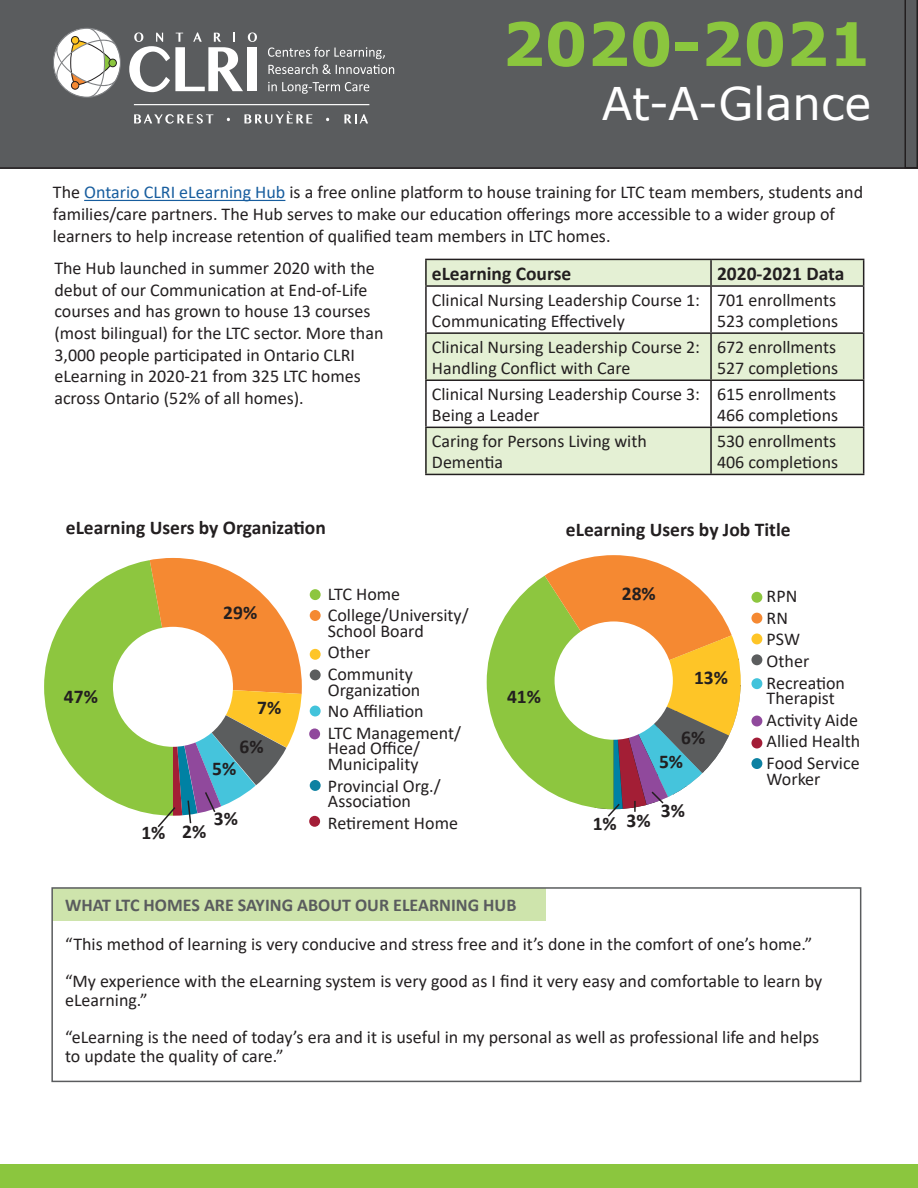
<style>
.page{position:relative;width:918px;height:1188px;background:#fff}
.page>*{position:absolute;margin:0;border:0;box-sizing:border-box;transform-origin:0 0}
.t1{font:700 60px "Verdana";color:#8bc63e}
.t2{font:45px "Verdana";color:#fff}
.t3{font:700 19.5px/38.7px "Calibri";color:#231f20}
.t4{font:18px/21.6px "Calibri";color:#231f20}
.t5{font:700 18px "Calibri";color:#5a5c5e}
.s1{color:#175d9e}
</style>
<div class="page">
<div style="left:0;top:0;width:918px;height:169px;background:#5a5c5e"></div>
<svg style="left:53px;top:28px;width:68px;height:70px"></svg>
<svg style="left:268px;top:47px;width:126px;height:27px;background:#787a7b"></svg>
<svg style="left:268px;top:82px;width:101px;height:12px"></svg>
<svg style="left:134px;top:114px;width:79px;height:10px"></svg>
<svg style="left:244px;top:111px;width:68px;height:13px"></svg>
<div style="left:52px;top:888px;width:494px;height:32px;background:#cee4ac"></div>
<div style="left:51px;top:887px;width:810px;height:195px;border:2px solid #5a5c5e"></div>
<svg style="left:344px;top:114px;width:24px;height:9px"></svg>
<hr style="left:134px;top:104px;width:235px;height:1px;background:#fff">
<svg style="left:129px;top:32px;width:128px;height:60px"></svg>
<div style="left:248px;top:47px;width:9px;height:44px;background:#fff"></div>
<div style="left:0;top:1164px;width:918px;height:24px;background:#8bc63e"></div>
<svg style="left:904px;top:0;width:14px;height:168px;background:#4d4e50"></svg>
<hr style="left:84px;top:200px;width:201px;height:1px;background:#175d9e">
<div style="left:426px;top:259px;width:285px;height:27px;background:#e4f0d4"></div>
<div style="left:711px;top:259px;width:153px;height:27px;background:#e4f0d4"></div>
<div style="left:426px;top:333px;width:285px;height:47px;background:#e4f0d4"></div>
<div style="left:711px;top:333px;width:153px;height:47px;background:#e4f0d4"></div>
<div style="left:426px;top:427px;width:285px;height:47px;background:#e4f0d4"></div>
<div style="left:711px;top:427px;width:153px;height:47px;background:#e4f0d4"></div>
<hr style="left:425px;top:259px;width:286px;height:1px;background:#231f20">
<hr style="left:425px;top:260px;width:2px;height:25px;background:#231f20">
<hr style="left:711px;top:259px;width:153px;height:1px;background:#231f20">
<hr style="left:710px;top:260px;width:2px;height:25px;background:#231f20">
<svg style="left:863px;top:260px;width:1px;height:25px"></svg>
<hr style="left:425px;top:285px;width:286px;height:2px;background:#231f20">
<hr style="left:425px;top:287px;width:2px;height:45px;background:#231f20">
<hr style="left:711px;top:285px;width:153px;height:2px;background:#231f20">
<hr style="left:710px;top:287px;width:2px;height:45px;background:#231f20">
<hr style="left:863px;top:287px;width:1px;height:45px;background:#231f20">
<hr style="left:425px;top:332px;width:286px;height:2px;background:#231f20">
<hr style="left:425px;top:334px;width:2px;height:45px;background:#231f20">
<hr style="left:711px;top:332px;width:153px;height:2px;background:#231f20">
<hr style="left:710px;top:334px;width:2px;height:45px;background:#231f20">
<hr style="left:863px;top:334px;width:1px;height:45px;background:#231f20">
<hr style="left:425px;top:379px;width:286px;height:2px;background:#231f20">
<hr style="left:425px;top:381px;width:2px;height:46px;background:#231f20">
<hr style="left:711px;top:379px;width:153px;height:2px;background:#231f20">
<hr style="left:710px;top:381px;width:2px;height:46px;background:#231f20">
<hr style="left:863px;top:381px;width:1px;height:46px;background:#231f20">
<hr style="left:425px;top:427px;width:286px;height:1px;background:#231f20">
<hr style="left:425px;top:428px;width:2px;height:46px;background:#231f20">
<hr style="left:711px;top:427px;width:153px;height:1px;background:#231f20">
<hr style="left:710px;top:428px;width:2px;height:46px;background:#231f20">
<hr style="left:863px;top:428px;width:1px;height:46px;background:#231f20">
<hr style="left:425px;top:474px;width:286px;height:1px;background:#231f20">
<hr style="left:711px;top:474px;width:153px;height:1px;background:#231f20">
<svg style="left:44px;top:558px;width:258px;height:270px"></svg>
<div style="left:310px;top:589px;width:11px;height:11px;background:#8dc63f;border-radius:50%"></div>
<div style="left:310px;top:610px;width:11px;height:11px;background:#f58932;border-radius:50%"></div>
<div style="left:310px;top:649px;width:11px;height:11px;background:#fec527;border-radius:50%"></div>
<div style="left:310px;top:669px;width:11px;height:11px;background:#5b5d5e;border-radius:50%"></div>
<div style="left:310px;top:706px;width:11px;height:10px;background:#42c3db;border-radius:50%"></div>
<div style="left:309px;top:728px;width:11px;height:11px;background:#90499c;border-radius:50%"></div>
<div style="left:309px;top:816px;width:11px;height:11px;background:#a31d37;border-radius:50%"></div>
<div style="left:310px;top:780px;width:11px;height:11px;background:#0c81a2;border-radius:50%"></div>
<div style="left:751px;top:592px;width:11px;height:11px;background:#8dc63f;border-radius:50%"></div>
<div style="left:751px;top:613px;width:11px;height:11px;background:#f58932;border-radius:50%"></div>
<div style="left:751px;top:634px;width:11px;height:10px;background:#fec527;border-radius:50%"></div>
<div style="left:751px;top:654px;width:11px;height:11px;background:#5b5d5e;border-radius:50%"></div>
<div style="left:751px;top:678px;width:11px;height:11px;background:#42c3db;border-radius:50%"></div>
<div style="left:751px;top:716px;width:11px;height:10px;background:#90499c;border-radius:50%"></div>
<div style="left:751px;top:738px;width:11px;height:10px;background:#a31d37;border-radius:50%"></div>
<div style="left:751px;top:758px;width:11px;height:11px;background:#0c81a2;border-radius:50%"></div>
<svg style="left:487px;top:555px;width:254px;height:262px"></svg>
<p class="t1" style="left:502px;top:2px;width:371px">2020-2021</p>
<p class="t2" style="left:602px;top:73px;width:271px">At-A-Glance</p>
<p class="t4" style="left:53px;top:181px;width:812px">The <span class="s1">Ontario CLRI eLearning Hub</span> is a free online platform to house training for LTC team members, students and families/care partners. The Hub serves to make our education offerings more accessible to a wider group of learners to help increase retention of qualified team members in LTC homes.</p>
<p class="t4" style="left:54px;top:257px;width:331px">The Hub launched in summer 2020 with the debut of our Communication at End-of-Life courses and has grown to house 13 courses (most bilingual) for the LTC sector. More than 3,000 people participated in Ontario CLRI eLearning in 2020-21 from 325 LTC homes across Ontario (52% of all homes).</p>
<p class="t3" style="left:432px;top:254px;width:141px">eLearning Course</p>
<p class="t3" style="left:717px;top:254px;width:129px">2020-2021 Data</p>
<p class="t4" style="left:432px;top:288px;width:270px">Clinical Nursing Leadership Course 1:<br>Communicating Effectively</p>
<p class="t4" style="left:717px;top:288px;width:123px">701 enrollments<br>523 completions</p>
<p class="t4" style="left:432px;top:335px;width:270px">Clinical Nursing Leadership Course 2:<br>Handling Conflict with Care</p>
<p class="t4" style="left:717px;top:335px;width:123px">672 enrollments<br>527 completions</p>
<p class="t4" style="left:432px;top:383px;width:270px">Clinical Nursing Leadership Course 3:<br>Being a Leader</p>
<p class="t4" style="left:717px;top:383px;width:123px">615 enrollments<br>466 completions</p>
<p class="t4" style="left:432px;top:430px;width:216px">Caring for Persons Living with<br>Dementia</p>
<p class="t4" style="left:717px;top:430px;width:123px">530 enrollments<br>406 completions</p>
<p class="t3" style="left:66px;top:508px;width:262px">eLearning Users by Organization</p>
<p class="t3" style="left:566px;top:510px;width:226px">eLearning Users by Job Title</p>
<p class="t3" style="left:64px;top:676px;width:35px">47%</p>
<p class="t3" style="left:223px;top:593px;width:35px">29%</p>
<p class="t3" style="left:240px;top:688px;width:43px;text-indent:18px">7%<br>6%</p>
<p class="t3" style="left:212px;top:749px;width:26px">5%</p>
<h3 class="t4" style="left:328px;top:582px;width:74px">LTC Home</h3>
<p class="t4" style="left:328px;top:607px;width:142px;line-height:15.6px">College/University/<br>School Board</p>
<p class="t4" style="left:328px;top:641px;width:87px">Other<br>Community</p>
<p class="t4" style="left:328px;top:678px;width:135px">Organization<br>No Affiliation<br>LTC Management/</p>
<p class="t4" style="left:328px;top:737px;width:94px">Head Office/</p>
<p class="t4" style="left:328px;top:753px;width:114px">Municipality<br>Provincial Org./</p>
<p class="t4" style="left:328px;top:790px;width:85px">Association</p>
<p class="t3" style="left:141px;top:812px;width:66px">1% 2%</p>
<p class="t3" style="left:214px;top:799px;width:26px">3%</p>
<p class="t4" style="left:328px;top:812px;width:132px">Retirement Home</p>
<p class="t3" style="left:507px;top:677px;width:35px">41%</p>
<p class="t3" style="left:622px;top:574px;width:35px">28%</p>
<p class="t4" style="left:767px;top:585px;width:80px">RPN<br>RN<br>PSW<br>Other<br>Recreation</p>
<p class="t4" style="left:767px;top:687px;width:95px">Therapist<br>Activity Aide<br>Allied Health<br>Food Service</p>
<p class="t4" style="left:767px;top:767px;width:55px">Worker</p>
<p class="t3" style="left:661px;top:791px;width:26px">3%</p>
<p class="t3" style="left:593px;top:802px;width:60px">1% 3%</p>
<p class="t3" style="left:694px;top:658px;width:35px">13%</p>
<p class="t3" style="left:659px;top:725px;width:48px;line-height:24.3px;text-indent:22px">6%<br>5%</p>
<h4 class="t5" style="left:65px;top:892px;width:453px">WHAT LTC HOMES ARE SAYING ABOUT OUR ELEARNING HUB</h4>
<p class="t4" style="left:65px;top:933px;width:749px">“This method of learning is very conducive and stress free and it’s done in the comfort of one’s home.”</p>
<p class="t4" style="left:65px;top:972px;width:759px;line-height:18.6px">“My experience with the eLearning system is very good as I find it very easy and comfortable to learn by eLearning.”</p>
<p class="t4" style="left:65px;top:1028px;width:756px;line-height:18.6px">“eLearning is the need of today’s era and it is useful in my personal as well as professional life and helps to update the quality of care.”</p>
</div>
